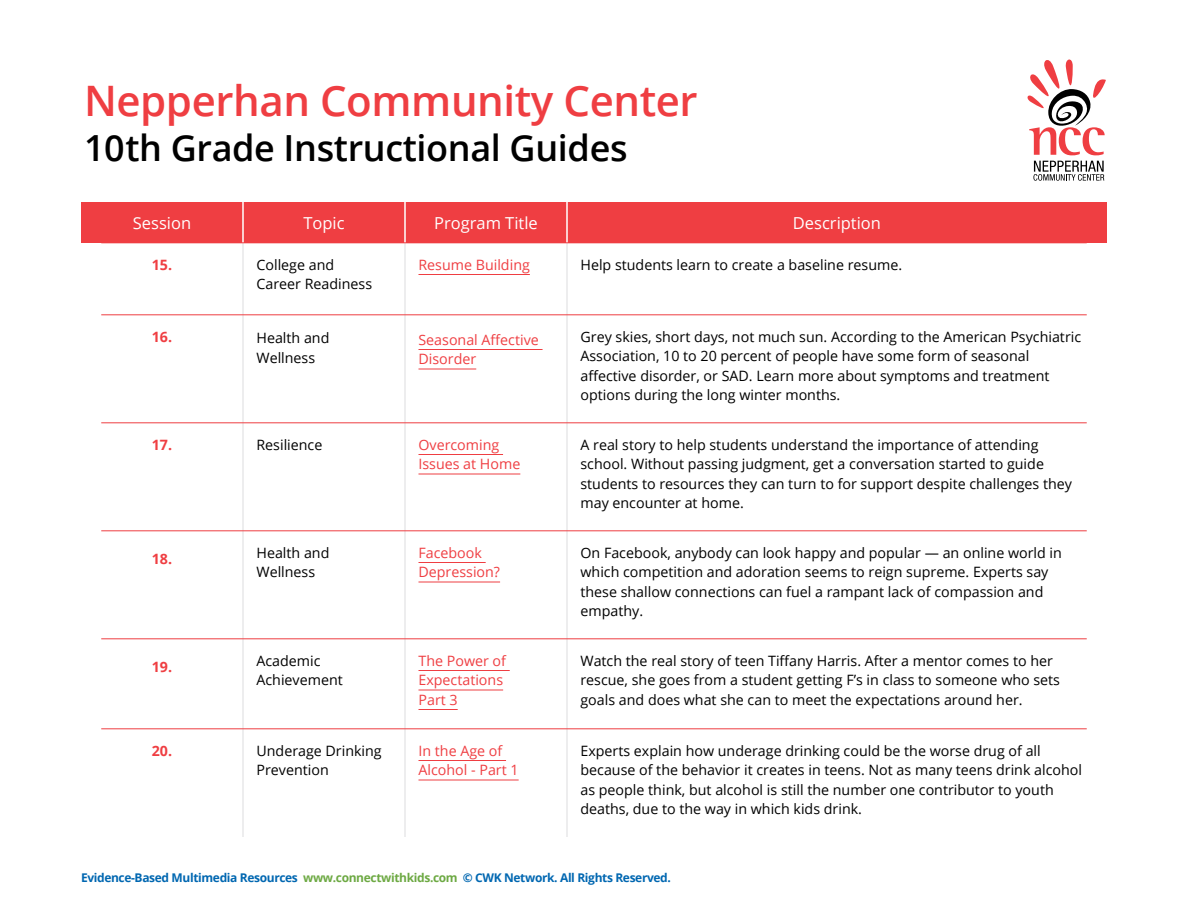
<style>
.page{position:relative;width:1188px;height:918px;background:#fff}
.page>*{position:absolute;margin:0;border:0;box-sizing:border-box;transform-origin:0 0}
.t1{font:600 42px "Open Sans";letter-spacing:-.01em;color:#ef3e42}
.t2{font:600 36px "Open Sans";letter-spacing:-.01em;color:#000}
.t3{font:16.5px "Open Sans";color:#fff}
.t4{font:14.25px/19.5px "Open Sans";color:#000}
.t5{font:14.25px/19.5px "Open Sans";color:#ef3e42}
.t6{font:700 14.25px "Open Sans";color:#ef3e42}
.t7{font:700 12px "Open Sans";letter-spacing:-.03em;color:#0067b1}
.s1{color:#6da943}
</style>
<div class="page">
<div style="left:81px;top:202px;width:1026px;height:41px;background:#ef3e42"></div>
<hr style="left:242px;top:177px;width:2px;height:66px;background:#fff">
<hr style="left:566px;top:177px;width:2px;height:66px;background:#fff">
<hr style="left:404px;top:177px;width:2px;height:66px;background:#fff">
<hr style="left:243px;top:243px;width:1px;height:594px;background:#dcddde">
<hr style="left:405px;top:243px;width:1px;height:594px;background:#dcddde">
<hr style="left:567px;top:243px;width:1px;height:594px;background:#dcddde">
<svg style="left:1033px;top:161px;width:71px;height:20px"></svg>
<svg style="left:1028px;top:59px;width:78px;height:96px"></svg>
<hr style="left:418px;top:274px;width:112px;height:1px;background:#ef3e42">
<hr style="left:418px;top:349px;width:125px;height:1px;background:#ef3e42">
<hr style="left:418px;top:369px;width:58px;height:1px;background:#ef3e42">
<hr style="left:418px;top:454px;width:85px;height:1px;background:#ef3e42">
<hr style="left:418px;top:474px;width:102px;height:1px;background:#ef3e42">
<hr style="left:418px;top:562px;width:68px;height:1px;background:#ef3e42">
<hr style="left:418px;top:582px;width:82px;height:1px;background:#ef3e42">
<hr style="left:418px;top:670px;width:92px;height:1px;background:#ef3e42">
<hr style="left:418px;top:690px;width:85px;height:1px;background:#ef3e42">
<hr style="left:418px;top:709px;width:40px;height:1px;background:#ef3e42">
<hr style="left:418px;top:760px;width:88px;height:1px;background:#ef3e42">
<hr style="left:418px;top:780px;width:101px;height:1px;background:#ef3e42">
<hr style="left:101px;top:243px;width:986px;height:1px;background:#ef3e42">
<hr style="left:101px;top:315px;width:986px;height:1px;background:#ef3e42">
<hr style="left:101px;top:423px;width:986px;height:1px;background:#ef3e42">
<hr style="left:101px;top:531px;width:986px;height:1px;background:#ef3e42">
<hr style="left:101px;top:639px;width:986px;height:1px;background:#ef3e42">
<hr style="left:101px;top:729px;width:986px;height:1px;background:#ef3e42">
<h1 class="t1" style="left:84px;top:72px;width:615px">Nepperhan Community Center</h1>
<h2 class="t2" style="left:84px;top:123px;width:545px">10th Grade Instructional Guides</h2>
<p class="t3" style="left:133px;top:212px;width:60px">Session</p>
<p class="t3" style="left:303px;top:212px;width:43px">Topic</p>
<p class="t3" style="left:434px;top:212px;width:105px">Program Title</p>
<p class="t3" style="left:793px;top:212px;width:90px">Description</p>
<p class="t6" style="left:152px;top:255px;width:22px">15.</p>
<p class="t6" style="left:152px;top:327px;width:22px">16.</p>
<p class="t6" style="left:152px;top:435px;width:22px">17.</p>
<p class="t6" style="left:152px;top:549px;width:22px">18.</p>
<p class="t6" style="left:152px;top:657px;width:22px">19.</p>
<p class="t6" style="left:152px;top:741px;width:22px">20.</p>
<p class="t4" style="left:257px;top:255px;width:117px">College and<br>Career Readiness</p>
<p class="t5" style="left:418px;top:255px;width:113px">Resume Building</p>
<p class="t4" style="left:580px;top:255px;width:323px">Help students learn to create a baseline resume.</p>
<p class="t4" style="left:257px;top:328px;width:74px">Health and<br>Wellness</p>
<p class="t5" style="left:418px;top:330px;width:122px">Seasonal Affective<br>Disorder</p>
<p class="t4" style="left:257px;top:435px;width:67px">Resilience</p>
<p class="t5" style="left:418px;top:435px;width:103px">Overcoming<br>Issues at Home</p>
<p class="t4" style="left:257px;top:543px;width:74px">Health and<br>Wellness</p>
<p class="t5" style="left:418px;top:543px;width:83px">Facebook<br>Depression?</p>
<p class="t4" style="left:257px;top:651px;width:88px">Academic<br>Achievement</p>
<p class="t4" style="left:257px;top:741px;width:127px">Underage Drinking<br>Prevention</p>
<p class="t5" style="left:418px;top:651px;width:89px">The Power of<br>Expectations<br>Part 3</p>
<p class="t5" style="left:418px;top:741px;width:102px">In the Age of<br>Alcohol - Part 1</p>
<p class="t4" style="left:580px;top:327px;width:502px">Grey skies, short days, not much sun. According to the American Psychiatric Association, 10 to 20 percent of people have some form of seasonal affective disorder, or SAD. Learn more about symptoms and treatment options during the long winter months.</p>
<p class="t4" style="left:580px;top:435px;width:493px">A real story to help students understand the importance of attending school. Without passing judgment, get a conversation started to guide students to resources they can turn to for support despite challenges they may encounter at home.</p>
<p class="t4" style="left:580px;top:543px;width:483px">On Facebook, anybody can look happy and popular — an online world in which competition and adoration seems to reign supreme. Experts say these shallow connections can fuel a rampant lack of compassion and empathy.</p>
<p class="t4" style="left:580px;top:651px;width:481px">Watch the real story of teen Tiffany Harris. After a mentor comes to her rescue, she goes from a student getting F’s in class to someone who sets goals and does what she can to meet the expectations around her.</p>
<p class="t4" style="left:580px;top:741px;width:503px">Experts explain how underage drinking could be the worse drug of all because of the behavior it creates in teens. Not as many teens drink alcohol as people think, but alcohol is still the number one contributor to youth deaths, due to the way in which kids drink.</p>
<p class="t7" style="left:81px;top:869px;width:591px">Evidence-Based Multimedia Resources <span class="s1">www.connectwithkids.com</span> © CWK Network. All Rights Reserved.</p>
</div>
